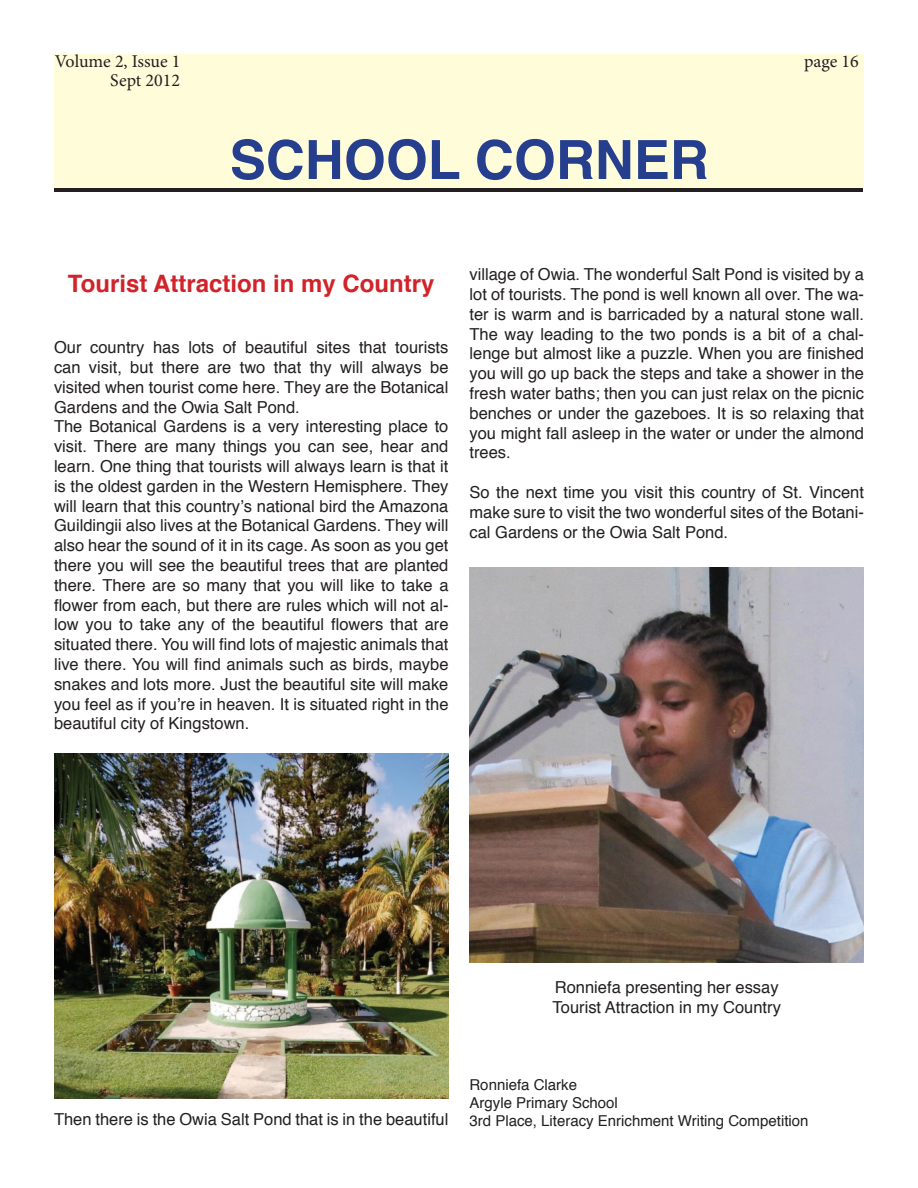
<style>
.page{position:relative;width:918px;height:1188px;background:#fff}
.page>*{position:absolute;margin:0;border:0;box-sizing:border-box;transform-origin:0 0}
.t1{font:700 54px "Helvetica";color:#253f8e}
.t2{font:700 24px "Helvetica";color:#d1232a}
.t3{font:18px "Minion Pro";letter-spacing:-.005em;color:#231f20}
.t4{font:16.5px/19.8px "Helvetica";color:#231f20}
.t5{font:15px/18px "Helvetica";color:#231f20}
</style>
<div class="page">
<div style="left:54px;top:54px;width:810px;height:133px;background:#fffcda"></div>
<hr style="left:55px;top:188px;width:808px;height:3px;background:#231f20">
<img style="left:55px;top:753px;width:393px;height:345px">
<img style="left:470px;top:567px;width:394px;height:396px">
<p class="t3" style="left:55px;top:49px;width:127px">Volume 2, Issue 1</p>
<p class="t3" style="left:804px;top:49px;width:56px">page 16</p>
<p class="t3" style="left:110px;top:68px;width:71px">Sept 2012</p>
<h1 class="t1" style="left:230px;top:116px;width:481px">SCHOOL CORNER</h1>
<h2 class="t2" style="left:68px;top:264px;width:368px">Tourist Attraction in my Country</h2>
<p class="t4" style="left:54px;top:338px;width:396px">Our country has lots of beautiful sites that tourists can visit, but there are two that thy will always be visited when tourist come here. They are the Botanical Gardens and the Owia Salt Pond.<br>The Botanical Gardens is a very interesting place to visit. There are many things you can see, hear and learn. One thing that tourists will always learn is that it is the oldest garden in the Western Hemisphere. They will learn that this country’s national bird the Amazona Guildingii also lives at the Botanical Gardens. They will also hear the sound of it in its cage. As soon as you get there you will see the beautiful trees that are planted there. There are so many that you will like to take a flower from each, but there are rules which will not al&shy;low you to take any of the beautiful flowers that are situated there. You will find lots of majestic animals that live there. You will find animals such as birds, maybe snakes and lots more. Just the beautiful site will make you feel as if you’re in heaven. It is situated right in the beautiful city of Kingstown.</p>
<p class="t4" style="left:470px;top:265px;width:396px;text-align:justify">village of Owia. The wonderful Salt Pond is visited by a lot of tourists. The pond is well known all over. The wa&shy;ter is warm and is barricaded by a natural stone wall.<br>The way leading to the two ponds is a bit of a chal&shy;lenge but almost like a puzzle. When you are finished you will go up back the steps and take a shower in the fresh water baths; then you can just relax on the picnic benches or under the gazeboes. It is so relaxing that you might fall asleep in the water or under the almond trees.</p>
<p class="t4" style="left:470px;top:483px;width:396px;text-align:justify">So the next time you visit this country of St. Vincent make sure to visit the two wonderful sites of the Botani&shy;cal Gardens or the Owia Salt Pond.</p>
<p class="t4" style="left:553px;top:978px;width:230px">Ronniefa presenting her essay<br>Tourist Attraction in my Country</p>
<p class="t4" style="left:54px;top:1110px;width:396px">Then there is the Owia Salt Pond that is in the beautiful</p>
<p class="t5" style="left:470px;top:1076px;width:341px">Ronniefa Clarke<br>Argyle Primary School<br>3rd Place, Literacy Enrichment Writing Competition</p>
</div>
